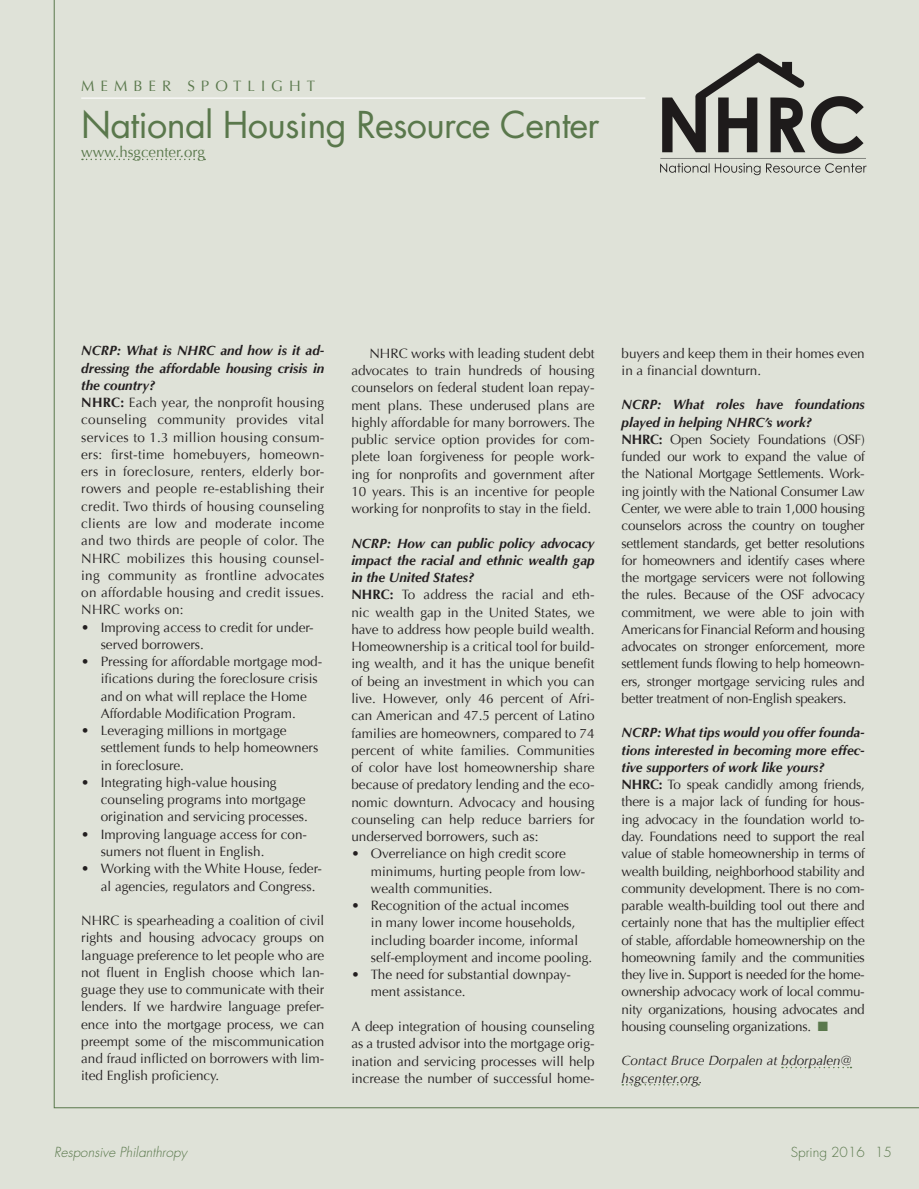
<style>
.page{position:relative;width:919px;height:1189px;background:#fff}
.page>*{position:absolute;margin:0;border:0;box-sizing:border-box;transform-origin:0 0}
.t1{font:36px "Futura";letter-spacing:-.02em;color:#5a784c}
.t2{font:15px "Optima";color:#5a784c}
.t3{font:15px "Optima";letter-spacing:.4em;color:#5a784c}
.t4{font:13.5px/17.2px "Optima";color:#231f20}
.t5{font:13.5px/17.2px "Optima";letter-spacing:-.02em;color:#231f20}
.t6{font:13.5px/17.2px "Optima";letter-spacing:.02em;color:#231f20}
.t7{font:italic 13.5px/17.2px "Optima";color:#231f20}
.t8{font:italic 300 13.5px "Futura";color:#5a784c}
.t9{font:300 13.5px "Futura";color:#5a784c}
.s1{font-weight:700;font-style:italic}
.s2{font-weight:700}
.s3{color:#5a784c}
</style>
<div class="page">
<div style="left:0;top:0;width:918px;height:1188px;background:#dfe2d8"></div>
<svg style="left:781px;top:1066px;width:70px;height:2px"></svg>
<svg style="left:622px;top:1084px;width:77px;height:1px"></svg>
<svg style="left:82px;top:159px;width:123px;height:1px"></svg>
<hr style="left:81px;top:98px;width:564px;height:1px;background:#fff">
<img style="left:660px;top:53px;width:207px;height:123px">
<p class="t3" style="left:81px;top:77px;width:235px">MEMBER SPOTLIGHT</p>
<h1 class="t1" style="left:81px;top:101px;width:520px">National Housing Resource Center</h1>
<p class="t2" style="left:81px;top:143px;width:125px">www.hsgcenter.org</p>
<p class="t6" style="left:81px;top:342px;width:245px"><span class="s1">NCRP: What is NHRC and how is it ad&shy;dressing the affordable housing crisis in the country?<br></span><span class="s2">NHRC:</span> Each year, the nonprofit housing counseling community provides vital services to 1.3 million housing consum&shy;ers: first-time homebuyers, homeown&shy;ers in foreclosure, renters, elderly bor&shy;rowers and people re-establishing their credit. Two thirds of housing counseling clients are low and moderate income and two thirds are people of color. The NHRC mobilizes this housing counsel&shy;ing community as frontline advocates on affordable housing and credit issues.<br>NHRC works on:</p>
<p class="t4" style="left:101px;top:618px;width:214px;text-indent:-19px">• Improving access to credit for under&shy;served borrowers.</p>
<p class="t4" style="left:101px;top:653px;width:223px;text-indent:-19px">• Pressing for affordable mortgage mod&shy;ifications during the foreclosure crisis and on what will replace the Home Affordable Modification Program.</p>
<p class="t4" style="left:101px;top:722px;width:219px;text-indent:-19px">• Leveraging millions in mortgage settlement funds to help homeowners in foreclosure.</p>
<p class="t4" style="left:101px;top:774px;width:209px;text-indent:-19px">• Integrating high-value housing counseling programs into mortgage origination and servicing processes.</p>
<p class="t4" style="left:101px;top:825px;width:208px;text-indent:-19px">• Improving language access for con&shy;sumers not fluent in English.</p>
<p class="t4" style="left:101px;top:860px;width:223px;text-indent:-19px">• Working with the White House, feder&shy;al agencies, regulators and Congress.</p>
<p class="t4" style="left:81px;top:912px;width:245px;text-align:justify">NHRC is spearheading a coalition of civil rights and housing advocacy groups on language preference to let people who are not fluent in English choose which lan&shy;guage they use to communicate with their lenders. If we hardwire language prefer&shy;ence into the mortgage process, we can preempt some of the miscommunication and fraud inflicted on borrowers with lim&shy;ited English proficiency.</p>
<p class="t4" style="left:351px;top:345px;width:245px;text-align:justify;text-indent:18px">NHRC works with leading student debt advocates to train hundreds of housing counselors on federal student loan repay&shy;ment plans. These underused plans are highly affordable for many borrowers. The public service option provides for com&shy;plete loan forgiveness for people work&shy;ing for nonprofits and government after 10 years. This is an incentive for people working for nonprofits to stay in the field.</p>
<p class="t4" style="left:351px;top:534px;width:245px"><span class="s1">NCRP: How can public policy advocacy impact the racial and ethnic wealth gap in the United States?<br></span><span class="s2">NHRC:</span> To address the racial and eth&shy;nic wealth gap in the United States, we have to address how people build wealth.<br>Homeownership is a critical tool for build&shy;ing wealth, and it has the unique benefit of being an investment in which you can live. However, only 46 percent of Afri&shy;can American and 47.5 percent of Latino families are homeowners, compared to 74 percent of white families. Communities of color have lost homeownership share because of predatory lending and the eco&shy;nomic downturn. Advocacy and housing counseling can help reduce barriers for underserved borrowers, such as:</p>
<p class="t4" style="left:371px;top:845px;width:216px;text-indent:-19px">• Overreliance on high credit score minimums, hurting people from low&shy;wealth communities.</p>
<p class="t4" style="left:371px;top:897px;width:223px;text-indent:-19px">• Recognition of the actual incomes<br>in many lower income households, including boarder income, informal self-employment and income pooling.</p>
<p class="t4" style="left:371px;top:966px;width:201px;text-indent:-19px">• The need for substantial downpay&shy;ment assistance.</p>
<p class="t4" style="left:351px;top:1017px;width:245px;text-align:justify">A deep integration of housing counseling as a trusted advisor into the mortgage orig&shy;ination and servicing processes will help increase the number of successful home-</p>
<p class="t4" style="left:621px;top:344px;width:245px">buyers and keep them in their homes even in a financial downturn.</p>
<p class="t5" style="left:621px;top:396px;width:245px"><span class="s1">NCRP: What roles have foundations played in helping NHRC’s work?<br></span><span class="s2">NHRC:</span> Open Society Foundations (OSF) funded our work to expand the value of the National Mortgage Settlements. Work&shy;ing jointly with the National Consumer Law Center, we were able to train 1,000 housing counselors across the country on tougher settlement standards, get better resolutions for homeowners and identify cases where the mortgage servicers were not following the rules. Because of the OSF advocacy commitment, we were able to join with Americans for Financial Reform and housing advocates on stronger enforcement, more settlement funds flowing to help homeown&shy;ers, stronger mortgage servicing rules and better treatment of non-English speakers.</p>
<p class="t5" style="left:621px;top:724px;width:245px"><span class="s1">NCRP: What tips would you offer founda&shy;tions interested in becoming more effec&shy;tive supporters of work like yours?<br></span><span class="s2">NHRC:</span> To speak candidly among friends, there is a major lack of funding for hous&shy;ing advocacy in the foundation world to&shy;day. Foundations need to support the real value of stable homeownership in terms of wealth building, neighborhood stability and community development. There is no com&shy;parable wealth-building tool out there and certainly none that has the multiplier effect of stable, affordable homeownership on the homeowning family and the communities they live in. Support is needed for the home&shy;ownership advocacy work of local commu&shy;nity organizations, housing advocates and housing counseling organizations. <span class="s3">■</span></p>
<p class="t7" style="left:621px;top:1052px;width:231px">Contact Bruce Dorpalen at bdorpalen@ hsgcenter.org.</p>
<p class="t8" style="left:54px;top:1143px;width:134px">Responsive Philanthropy</p>
<p class="t9" style="left:790px;top:1143px;width:102px">Spring 2016 15</p>
</div>
